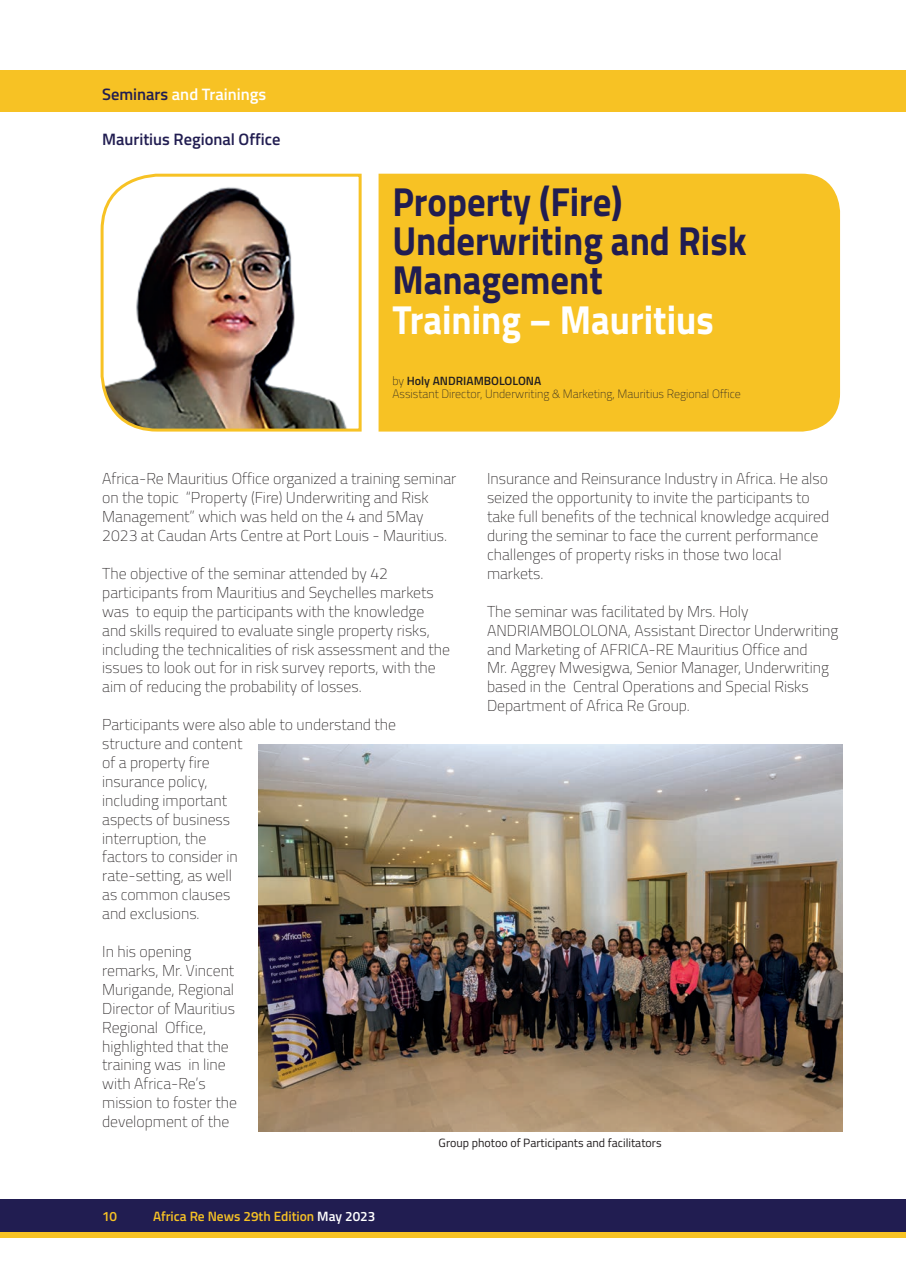
<style>
.page{position:relative;width:906px;height:1276px;background:#fff}
.page>*{position:absolute;margin:0;border:0;box-sizing:border-box;transform-origin:0 0}
.t1{font:700 40.5px/39.3px "Titillium";color:#211d51;scale:.9 1}
.t2{font:700 40.5px "Titillium";color:#fff;scale:.9 1}
.t3{font:600 16.5px "Titillium";color:#211d51}
.t4{font:600 16.5px "Titillium";color:#fff}
.t5{font:100 15.75px/18.9px "Titillium";color:#231f20}
.t6{font:600 13.5px "Titillium";color:#f7c224}
.t7{font:100 12px/13.5px "Titillium";color:#231f20}
.t8{font:12px "Titillium";color:#231f20}
.s1{color:#211d51}
.s2{font-weight:600}
.s3{color:#fff}
</style>
<div class="page">
<img style="left:100px;top:173px;width:262px;height:259px">
<div style="left:0;top:1199px;width:905px;height:32px;background:#211d51"></div>
<div style="left:0;top:1231px;width:905px;height:6px;background:#f7c224"></div>
<div style="left:0;top:70px;width:905px;height:42px;background:#f7c224"></div>
<div style="left:378px;top:174px;width:462px;height:257px;background:#f7c224"></div>
<img style="left:258px;top:744px;width:584px;height:387px">
<p class="t4" style="left:102px;top:81px;width:166px"><span class="s1">Seminars</span> and Trainings</p>
<p class="t3" style="left:102px;top:126px;width:180px">Mauritius Regional Office</p>
<h1 class="t1" style="left:392px;top:180px;width:395px">Property (Fire)<br>Underwriting and Risk<br>Management</h1>
<h1 class="t2" style="left:392px;top:288px;width:358px">Training – Mauritius</h1>
<p class="t7" style="left:392px;top:373px;width:350px">by <span class="s2">Holy ANDRIAMBOLOLONA<br></span>Assistant Director, Underwriting &amp; Marketing, Mauritius Regional Office</p>
<p class="t5" style="left:102px;top:468px;width:355px">Africa-Re Mauritius Office organized a training seminar on the topic “Property (Fire) Underwriting and Risk Management” which was held on the 4 and 5May 2023 at Caudan Arts Centre at Port Louis - Mauritius.</p>
<p class="t5" style="left:102px;top:563px;width:349px">The objective of the seminar attended by 42 participants from Mauritius and Seychelles markets was to equip the participants with the knowledge and skills required to evaluate single property risks, including the technicalities of risk assessment and the issues to look out for in risk survey reports, with the aim of reducing the probability of losses.</p>
<p class="t5" style="left:102px;top:714px;width:295px">Participants were also able to understand the structure and content<br>of a property fire<br>insurance policy,<br>including important<br>aspects of business<br>interruption, the<br>factors to consider in<br>rate-setting, as well<br>as common clauses<br>and exclusions.</p>
<p class="t5" style="left:102px;top:941px;width:136px">In his opening remarks, Mr. Vincent<br>Murigande, Regional<br>Director of Mauritius<br>Regional Office, highlighted that the training was in line with Africa-Re’s mission to foster the development of the</p>
<p class="t5" style="left:487px;top:468px;width:343px">Insurance and Reinsurance Industry in Africa. He also seized the opportunity to invite the participants to take full benefits of the technical knowledge acquired during the seminar to face the current performance challenges of property risks in those two local markets.</p>
<p class="t5" style="left:487px;top:601px;width:353px">The seminar was facilitated by Mrs. Holy ANDRIAMBOLOLONA, Assistant Director Underwriting and Marketing of AFRICA-RE Mauritius Office and<br>Mr. Aggrey Mwesigwa, Senior Manager, Underwriting based in the Central Operations and Special Risks Department of Africa Re Group.</p>
<p class="t6" style="left:102px;top:1205px;width:17px">10</p>
<p class="t6" style="left:153px;top:1205px;width:224px">Africa Re News 29th Edition <span class="s3">May 2023</span></p>
<p class="t8" style="left:438px;top:1133px;width:224px">Group photoo of Participants and facilitators</p>
</div>
